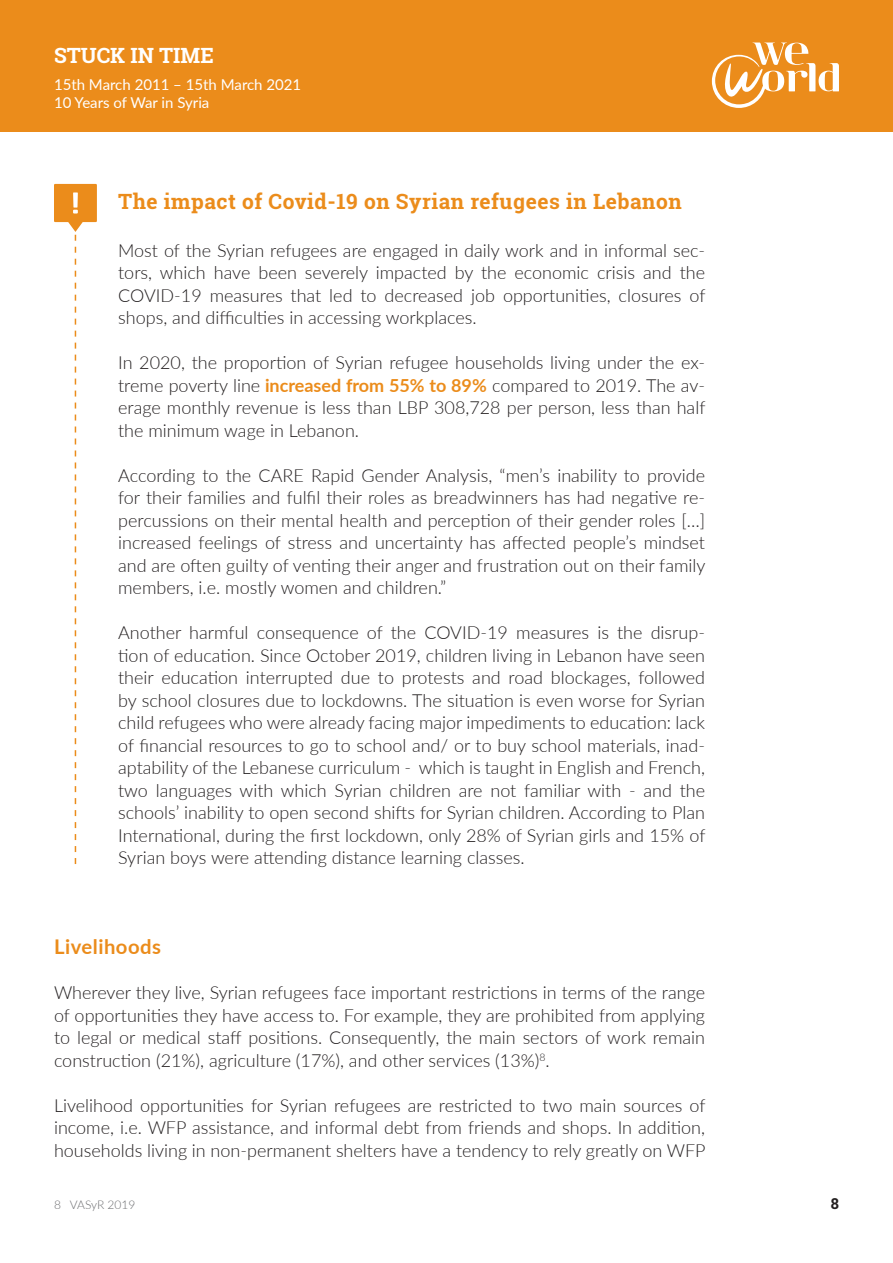
<style>
.page{position:relative;width:893px;height:1263px;background:#fff}
.page>*{position:absolute;margin:0;border:0;box-sizing:border-box;transform-origin:0 0}
.titolo_tabella-box{font:700 21px "Roboto Slab";letter-spacing:.025em;color:#eb8c1b}
.t1{font:700 21px "Roboto Slab";color:#fff}
.t2{font:700 20.25px "Lato";letter-spacing:.025em;color:#eb8c1b}
.testo{font:300 18px/22.5px "Lato";color:#231f20;text-align:justify}
.t3{font:15px/18px "Lato";color:#fff}
.t4{font:700 15px "Roboto Slab";color:#231f20}
.note{font:300 12px "Lato";color:#6c6d70}
.s1{font-weight:700;color:#eb8c1b}
</style>
<div class="page">
<div style="left:0;top:0;width:893px;height:132px;background:#eb8c1b"></div>
<svg style="left:712px;top:43px;width:127px;height:65px"></svg>
<svg style="left:54px;top:184px;width:43px;height:680px"></svg>
<p class="t1" style="left:54px;top:41px;width:161px">STUCK IN TIME</p>
<p class="t3" style="left:54px;top:75px;width:249px">15th March 2011 – 15th March 2021<br>10 Years of War in Syria</p>
<p class="titolo_tabella-box" style="left:118px;top:187px;width:565px">The impact of Covid-19 on Syrian refugees in Lebanon</p>
<p class="testo" style="left:118px;top:238px;width:589px">Most of the Syrian refugees are engaged in daily work and in informal sec&shy;tors, which have been severely impacted by the economic crisis and the COVID-19 measures that led to decreased job opportunities, closures of shops, and difficulties in accessing workplaces.</p>
<p class="testo" style="left:118px;top:351px;width:589px">In 2020, the proportion of Syrian refugee households living under the ex&shy;treme poverty line <span class="s1">increased from 55% to 89%</span> compared to 2019. The av&shy;erage monthly revenue is less than LBP 308,728 per person, less than half the minimum wage in Lebanon.</p>
<p class="testo" style="left:118px;top:463px;width:589px">According to the CARE Rapid Gender Analysis, “men’s inability to provide for their families and fulfil their roles as breadwinners has had negative re&shy;percussions on their mental health and perception of their gender roles […] increased feelings of stress and uncertainty has affected people’s mindset and are often guilty of venting their anger and frustration out on their family members, i.e. mostly women and children.”</p>
<p class="testo" style="left:118px;top:621px;width:589px">Another harmful consequence of the COVID-19 measures is the disrup&shy;tion of education. Since October 2019, children living in Lebanon have seen their education interrupted due to protests and road blockages, followed by school closures due to lockdowns. The situation is even worse for Syrian child refugees who were already facing major impediments to education: lack of financial resources to go to school and/ or to buy school materials, inad&shy;aptability of the Lebanese curriculum - which is taught in English and French, two languages with which Syrian children are not familiar with - and the schools’ inability to open second shifts for Syrian children. According to Plan International, during the first lockdown, only 28% of Syrian girls and 15% of Syrian boys were attending distance learning classes.</p>
<h4 class="t2" style="left:54px;top:932px;width:109px">Livelihoods</h4>
<p class="testo" style="left:54px;top:981px;width:653px">Wherever they live, Syrian refugees face important restrictions in terms of the range of opportunities they have access to. For example, they are prohibited from applying to legal or medical staff positions. Consequently, the main sectors of work remain construction (21%), agriculture (17%), and other services (13%)<sup>8</sup>.</p>
<p class="testo" style="left:54px;top:1093px;width:653px">Livelihood opportunities for Syrian refugees are restricted to two main sources of income, i.e. WFP assistance, and informal debt from friends and shops. In addition, households living in non-permanent shelters have a tendency to rely greatly on WFP</p>
<p class="note" style="left:54px;top:1196px;width:83px">8 VASyR 2019</p>
<p class="t4" style="left:831px;top:1193px;width:10px">8</p>
</div>
